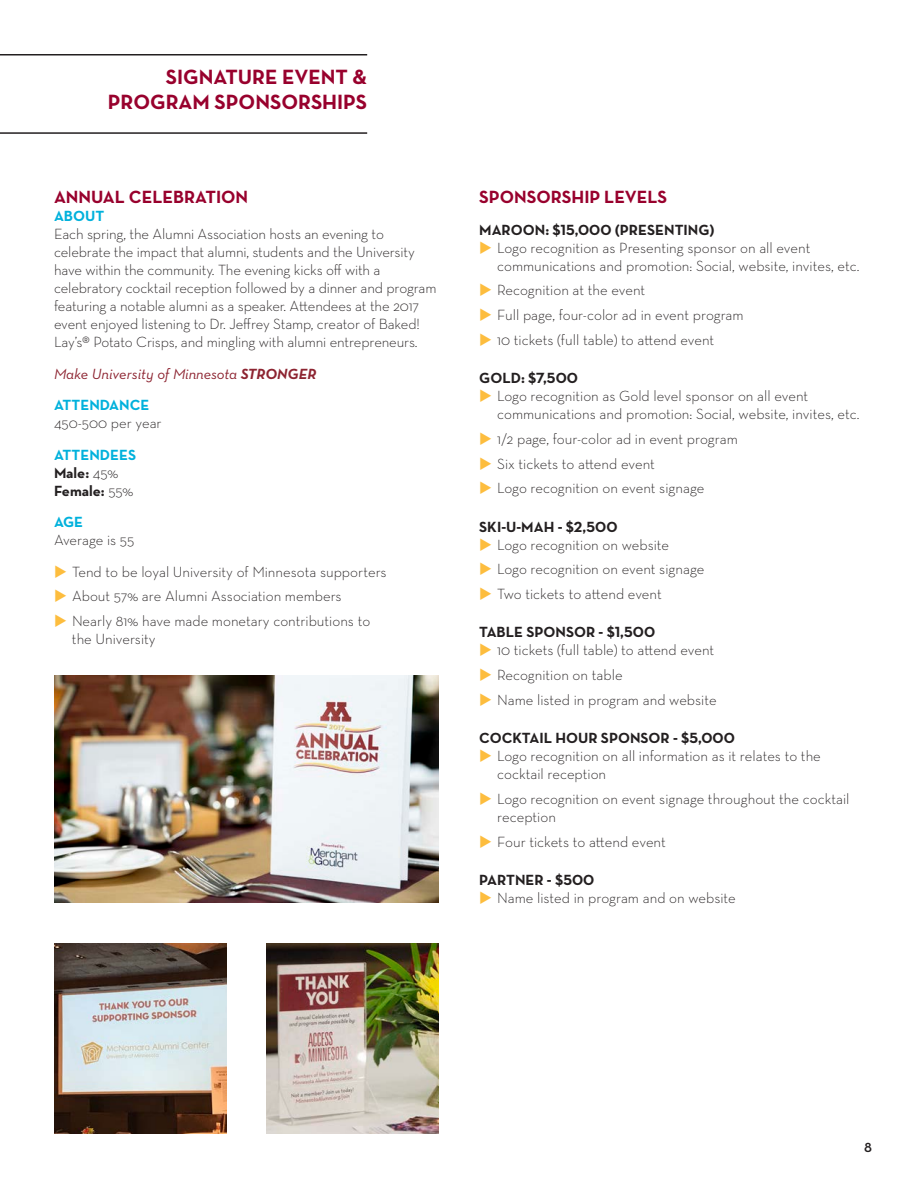
<style>
.page{position:relative;width:918px;height:1188px;background:#fff}
.page>*{position:absolute;margin:0;border:0;box-sizing:border-box;transform-origin:0 0}
.Page_headers{font:700 21px/25.2px "Neutraface Text";color:#98012d;text-align:right}
.Subheads{font:700 18px "Neutraface Text";color:#98012d}
.Body_copy{font:300 15px/18px "Neutraface Text";color:#231f20}
.Price_levels{font:700 15px "Neutraface Text";color:#231f20}
.Body_copy-2{font:italic 15px "Neutraface Text";color:#8d2431}
.Subhead_lvl_02{font:700 15px "Neutraface Text";color:#00b1dc}
.Body_copy-3{font:700 15px/18px "Neutraface Text";color:#231f20}
.t1{font:600 15px "Neutraface Text";color:#231f20}
.s1{font-weight:700}
.s2{font-weight:300}
.s3{color:#fdbd3e}
</style>
<div class="page">
<hr style="left:0;top:54px;width:367px;height:2px;background:#231f20">
<hr style="left:0;top:132px;width:367px;height:2px;background:#231f20">
<img style="left:54px;top:675px;width:385px;height:228px">
<img style="left:54px;top:943px;width:172px;height:191px">
<img style="left:267px;top:943px;width:172px;height:191px">
<p class="Page_headers" style="left:108px;top:64px;width:261px">SIGNATURE EVENT &amp;<br>PROGRAM SPONSORSHIPS</p>
<p class="Subheads" style="left:54px;top:185px;width:196px">ANNUAL CELEBRATION</p>
<p class="Subhead_lvl_02" style="left:54px;top:206px;width:52px">ABOUT</p>
<p class="Body_copy" style="left:54px;top:225px;width:384px">Each spring, the Alumni Association hosts an evening to celebrate the impact that alumni, students and the University have within the community. The evening kicks off with a celebratory cocktail reception followed by a dinner and program featuring a notable alumni as a speaker. Attendees at the 2017 event enjoyed listening to Dr. Jeffrey Stamp, creator of Baked!<br>Lay’s® Potato Crisps, and mingling with alumni entrepreneurs.</p>
<p class="Body_copy-2" style="left:54px;top:364px;width:264px">Make University of Minnesota <span class="s1">STRONGER</span></p>
<p class="Subhead_lvl_02" style="left:54px;top:395px;width:97px">ATTENDANCE</p>
<p class="Body_copy" style="left:54px;top:414px;width:109px">450-500 per year</p>
<p class="Subhead_lvl_02" style="left:54px;top:445px;width:84px">ATTENDEES</p>
<p class="Body_copy-3" style="left:54px;top:463px;width:81px">Male: <span class="s2">45%<br></span>Female: <span class="s2">55%</span></p>
<p class="Subhead_lvl_02" style="left:54px;top:512px;width:31px">AGE</p>
<p class="Body_copy" style="left:54px;top:531px;width:82px">Average is 55</p>
<p class="Body_copy" style="left:54px;top:562px;width:334px"><span class="s3">◆</span> Tend to be loyal University of Minnesota supporters</p>
<p class="Body_copy" style="left:54px;top:587px;width:289px"><span class="s3">◆</span> About 57% are Alumni Association members</p>
<p class="Body_copy" style="left:72px;top:612px;width:300px;text-indent:-18px"><span class="s3">◆</span> Nearly 81% have made monetary contributions to the University</p>
<p class="Subheads" style="left:479px;top:185px;width:190px">SPONSORSHIP LEVELS</p>
<p class="Price_levels" style="left:479px;top:220px;width:237px">MAROON: $15,000 (PRESENTING)</p>
<p class="Body_copy" style="left:497px;top:238px;width:364px;text-indent:-18px"><span class="s3">◆</span> Logo recognition as Presenting sponsor on all event communications and promotion: Social, website, invites, etc.</p>
<p class="Body_copy" style="left:479px;top:281px;width:168px"><span class="s3">◆</span> Recognition at the event</p>
<p class="Body_copy" style="left:479px;top:306px;width:266px"><span class="s3">◆</span> Full page, four-color ad in event program</p>
<p class="Body_copy" style="left:479px;top:330px;width:237px"><span class="s3">◆</span> 10 tickets (full table) to attend event</p>
<p class="Price_levels" style="left:479px;top:368px;width:100px">GOLD: $7,500</p>
<p class="Body_copy" style="left:497px;top:387px;width:364px;text-indent:-18px"><span class="s3">◆</span> Logo recognition as Gold level sponsor on all event communications and promotion: Social, website, invites, etc.</p>
<p class="Body_copy" style="left:479px;top:429px;width:260px"><span class="s3">◆</span> 1/2 page, four-color ad in event program</p>
<p class="Body_copy" style="left:479px;top:454px;width:177px"><span class="s3">◆</span> Six tickets to attend event</p>
<p class="Body_copy" style="left:479px;top:479px;width:227px"><span class="s3">◆</span> Logo recognition on event signage</p>
<p class="Price_levels" style="left:479px;top:517px;width:140px">SKI-U-MAH - $2,500</p>
<p class="Body_copy" style="left:479px;top:535px;width:191px"><span class="s3">◆</span> Logo recognition on website</p>
<p class="Body_copy" style="left:479px;top:560px;width:227px"><span class="s3">◆</span> Logo recognition on event signage</p>
<p class="Body_copy" style="left:479px;top:585px;width:184px"><span class="s3">◆</span> Two tickets to attend event</p>
<p class="Price_levels" style="left:479px;top:623px;width:177px">TABLE SPONSOR - $1,500</p>
<p class="Body_copy" style="left:479px;top:641px;width:237px"><span class="s3">◆</span> 10 tickets (full table) to attend event</p>
<p class="Body_copy" style="left:479px;top:666px;width:145px"><span class="s3">◆</span> Recognition on table</p>
<p class="Body_copy" style="left:479px;top:690px;width:239px"><span class="s3">◆</span> Name listed in program and website</p>
<p class="Price_levels" style="left:479px;top:728px;width:257px">COCKTAIL HOUR SPONSOR - $5,000</p>
<p class="Body_copy" style="left:497px;top:747px;width:325px;text-indent:-18px"><span class="s3">◆</span> Logo recognition on all information as it relates to the cocktail reception</p>
<p class="Body_copy" style="left:497px;top:789px;width:354px;text-indent:-18px"><span class="s3">◆</span> Logo recognition on event signage throughout the cocktail reception</p>
<p class="Body_copy" style="left:479px;top:832px;width:188px"><span class="s3">◆</span> Four tickets to attend event</p>
<p class="Price_levels" style="left:479px;top:870px;width:117px">PARTNER - $500</p>
<p class="Body_copy" style="left:479px;top:888px;width:258px"><span class="s3">◆</span> Name listed in program and on website</p>
<p class="t1" style="left:864px;top:1138px;width:9px">8</p>
</div>
